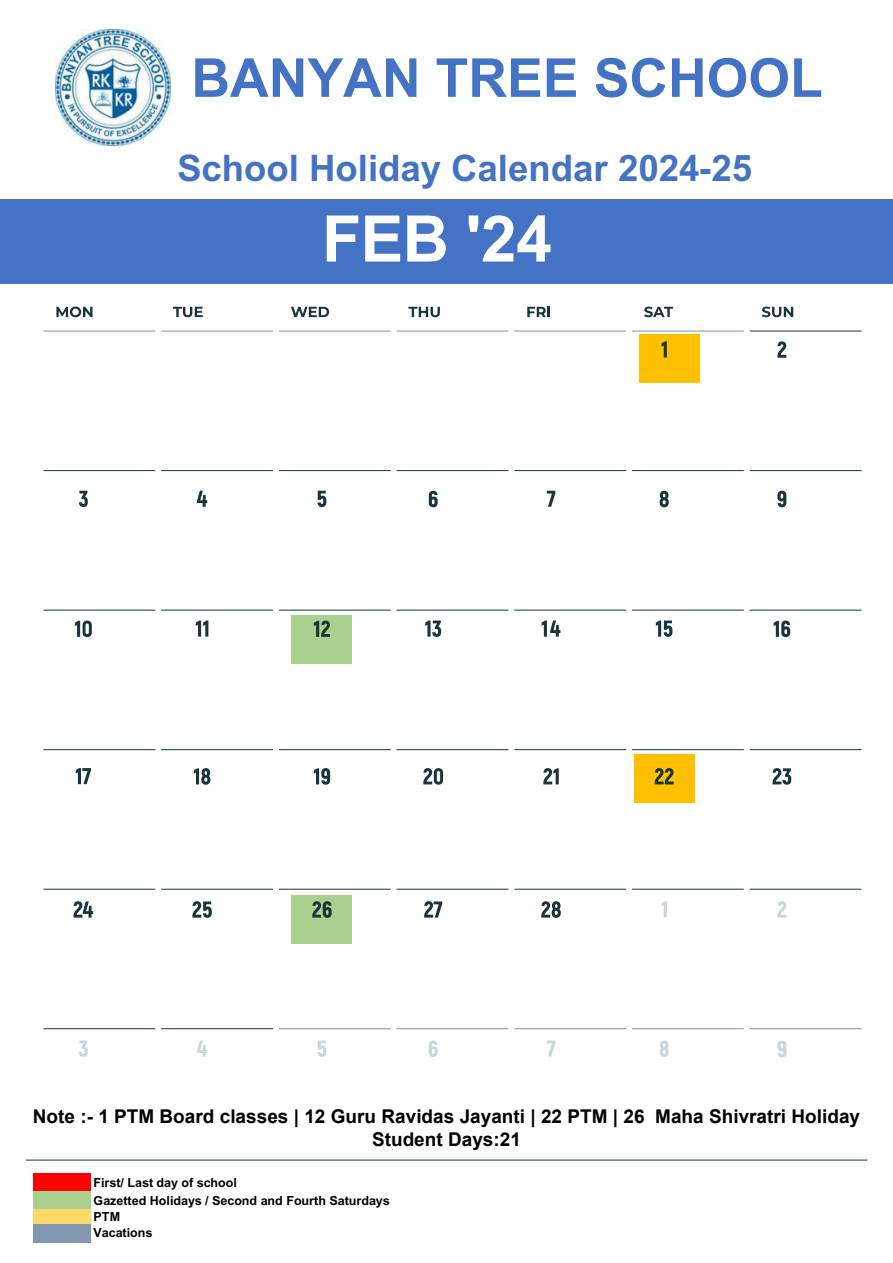
<style>
.page{position:relative;width:893px;height:1263px;background:#fff}
.page>*{position:absolute;margin:0;border:0;box-sizing:border-box;transform-origin:0 0}
.t1{font:700 64.2px "Arial";color:#fff}
.t2{font:700 53.7px "Arial";color:#4472c4}
.t3{font:700 36.6px "Arial";color:#4472c4}
.t4{font:700 19.05px/22.8px "Arial";color:#000;text-align:center}
.t5{font:700 12.6px/17px "Arial";color:#000}
</style>
<div class="page">
<div style="left:291px;top:895px;width:60px;height:49px;background:#a9d08e"></div>
<div style="left:639px;top:334px;width:60px;height:49px;background:#ffc000"></div>
<div style="left:634px;top:754px;width:61px;height:49px;background:#ffc000"></div>
<div style="left:0;top:199px;width:893px;height:84px;background:#4472c4"></div>
<hr style="left:26px;top:1160px;width:841px;height:1px;background:#19353b">
<div style="left:34px;top:1173px;width:57px;height:18px;background:#f00"></div>
<div style="left:34px;top:1191px;width:57px;height:18px;background:#a9d08e"></div>
<div style="left:34px;top:1208px;width:57px;height:16px;background:#ffd966"></div>
<div style="left:34px;top:1224px;width:57px;height:19px;background:#8497b0"></div>
<svg style="left:777px;top:1040px;width:9px;height:17px"></svg>
<svg style="left:429px;top:1040px;width:9px;height:17px"></svg>
<svg style="left:547px;top:1040px;width:8px;height:16px"></svg>
<svg style="left:660px;top:1040px;width:9px;height:17px"></svg>
<svg style="left:661px;top:901px;width:6px;height:16px"></svg>
<svg style="left:777px;top:901px;width:9px;height:16px"></svg>
<svg style="left:79px;top:1040px;width:9px;height:17px"></svg>
<svg style="left:197px;top:1040px;width:10px;height:17px"></svg>
<svg style="left:318px;top:1040px;width:8px;height:17px"></svg>
<svg style="left:56px;top:307px;width:36px;height:10px"></svg>
<svg style="left:173px;top:307px;width:30px;height:10px"></svg>
<svg style="left:291px;top:307px;width:38px;height:10px"></svg>
<svg style="left:408px;top:307px;width:32px;height:10px"></svg>
<svg style="left:527px;top:307px;width:23px;height:10px"></svg>
<svg style="left:644px;top:307px;width:29px;height:10px"></svg>
<svg style="left:762px;top:307px;width:31px;height:10px"></svg>
<hr style="left:43px;top:331px;width:112px;height:1px;background:#7f959b">
<hr style="left:161px;top:331px;width:112px;height:1px;background:#7f959b">
<hr style="left:279px;top:331px;width:112px;height:1px;background:#7f959b">
<hr style="left:397px;top:331px;width:111px;height:1px;background:#7f959b">
<hr style="left:750px;top:331px;width:111px;height:1px;background:#19353b">
<hr style="left:514px;top:331px;width:112px;height:1px;background:#7f959b">
<hr style="left:632px;top:331px;width:112px;height:1px;background:#7f959b">
<hr style="left:43px;top:470px;width:112px;height:1px;background:#19353b">
<hr style="left:161px;top:470px;width:112px;height:1px;background:#19353b">
<hr style="left:279px;top:470px;width:112px;height:1px;background:#19353b">
<hr style="left:397px;top:470px;width:111px;height:1px;background:#19353b">
<hr style="left:750px;top:470px;width:111px;height:1px;background:#19353b">
<hr style="left:514px;top:470px;width:112px;height:1px;background:#19353b">
<hr style="left:632px;top:470px;width:112px;height:1px;background:#19353b">
<hr style="left:43px;top:610px;width:112px;height:1px;background:#19353b">
<hr style="left:161px;top:610px;width:112px;height:1px;background:#19353b">
<hr style="left:279px;top:610px;width:112px;height:1px;background:#19353b">
<hr style="left:397px;top:610px;width:111px;height:1px;background:#19353b">
<hr style="left:750px;top:610px;width:111px;height:1px;background:#19353b">
<hr style="left:514px;top:610px;width:112px;height:1px;background:#19353b">
<hr style="left:632px;top:610px;width:112px;height:1px;background:#19353b">
<hr style="left:43px;top:749px;width:112px;height:1px;background:#19353b">
<hr style="left:161px;top:749px;width:112px;height:1px;background:#19353b">
<hr style="left:279px;top:749px;width:112px;height:1px;background:#19353b">
<hr style="left:397px;top:749px;width:111px;height:1px;background:#19353b">
<hr style="left:750px;top:749px;width:111px;height:1px;background:#19353b">
<hr style="left:514px;top:749px;width:112px;height:1px;background:#19353b">
<hr style="left:632px;top:749px;width:112px;height:1px;background:#19353b">
<hr style="left:43px;top:889px;width:112px;height:1px;background:#19353b">
<hr style="left:161px;top:889px;width:112px;height:1px;background:#19353b">
<hr style="left:279px;top:889px;width:112px;height:1px;background:#19353b">
<hr style="left:397px;top:889px;width:111px;height:1px;background:#19353b">
<hr style="left:750px;top:889px;width:111px;height:1px;background:#19353b">
<hr style="left:514px;top:889px;width:112px;height:1px;background:#19353b">
<hr style="left:632px;top:889px;width:112px;height:1px;background:#19353b">
<hr style="left:43px;top:1028px;width:112px;height:1px;background:#19353b">
<hr style="left:161px;top:1028px;width:112px;height:1px;background:#19353b">
<hr style="left:279px;top:1028px;width:112px;height:1px;background:#7f959b">
<hr style="left:397px;top:1028px;width:111px;height:1px;background:#7f959b">
<hr style="left:750px;top:1028px;width:111px;height:1px;background:#7f959b">
<hr style="left:514px;top:1028px;width:112px;height:1px;background:#7f959b">
<hr style="left:632px;top:1028px;width:112px;height:1px;background:#7f959b">
<svg style="left:661px;top:341px;width:6px;height:16px"></svg>
<svg style="left:425px;top:620px;width:16px;height:17px"></svg>
<svg style="left:542px;top:620px;width:18px;height:17px"></svg>
<svg style="left:656px;top:620px;width:16px;height:17px"></svg>
<svg style="left:774px;top:620px;width:16px;height:17px"></svg>
<svg style="left:76px;top:768px;width:15px;height:16px"></svg>
<svg style="left:194px;top:768px;width:16px;height:17px"></svg>
<svg style="left:314px;top:768px;width:16px;height:17px"></svg>
<svg style="left:423px;top:768px;width:20px;height:17px"></svg>
<svg style="left:543px;top:768px;width:16px;height:16px"></svg>
<svg style="left:655px;top:768px;width:19px;height:16px"></svg>
<svg style="left:772px;top:768px;width:19px;height:17px"></svg>
<svg style="left:74px;top:901px;width:19px;height:16px"></svg>
<svg style="left:192px;top:901px;width:20px;height:17px"></svg>
<svg style="left:312px;top:901px;width:20px;height:17px"></svg>
<svg style="left:424px;top:901px;width:18px;height:16px"></svg>
<svg style="left:541px;top:901px;width:20px;height:17px"></svg>
<div style="left:291px;top:615px;width:60px;height:49px;background:#a9d08e"></div>
<svg style="left:777px;top:341px;width:9px;height:17px"></svg>
<svg style="left:79px;top:491px;width:9px;height:16px"></svg>
<svg style="left:197px;top:491px;width:10px;height:16px"></svg>
<svg style="left:318px;top:491px;width:8px;height:16px"></svg>
<svg style="left:429px;top:491px;width:9px;height:16px"></svg>
<svg style="left:547px;top:491px;width:8px;height:16px"></svg>
<svg style="left:660px;top:491px;width:9px;height:16px"></svg>
<svg style="left:777px;top:491px;width:9px;height:16px"></svg>
<svg style="left:75px;top:620px;width:17px;height:17px"></svg>
<svg style="left:196px;top:620px;width:12px;height:17px"></svg>
<svg style="left:314px;top:620px;width:16px;height:17px"></svg>
<img style="left:55px;top:30px;width:115px;height:116px">
<h2 class="t2" style="left:191px;top:46px;width:633px">BANYAN TREE SCHOOL</h2>
<h3 class="t3" style="left:177px;top:146px;width:577px">School Holiday Calendar 2024-25</h3>
<h1 class="t1" style="left:322px;top:201px;width:231px">FEB '24</h1>
<p class="t4" style="left:33px;top:1105px;width:829px">Note :- 1 PTM Board classes | 12 Guru Ravidas Jayanti | 22 PTM | 26 Maha Shivratri Holiday<br>Student Days:21</p>
<p class="t5" style="left:94px;top:1174px;width:298px;line-height:17.5px">First/ Last day of school<br>Gazetted Holidays / Second and Fourth Saturdays</p>
<p class="t5" style="left:94px;top:1208px;width:60px">PTM<br>Vacations</p>
</div>
